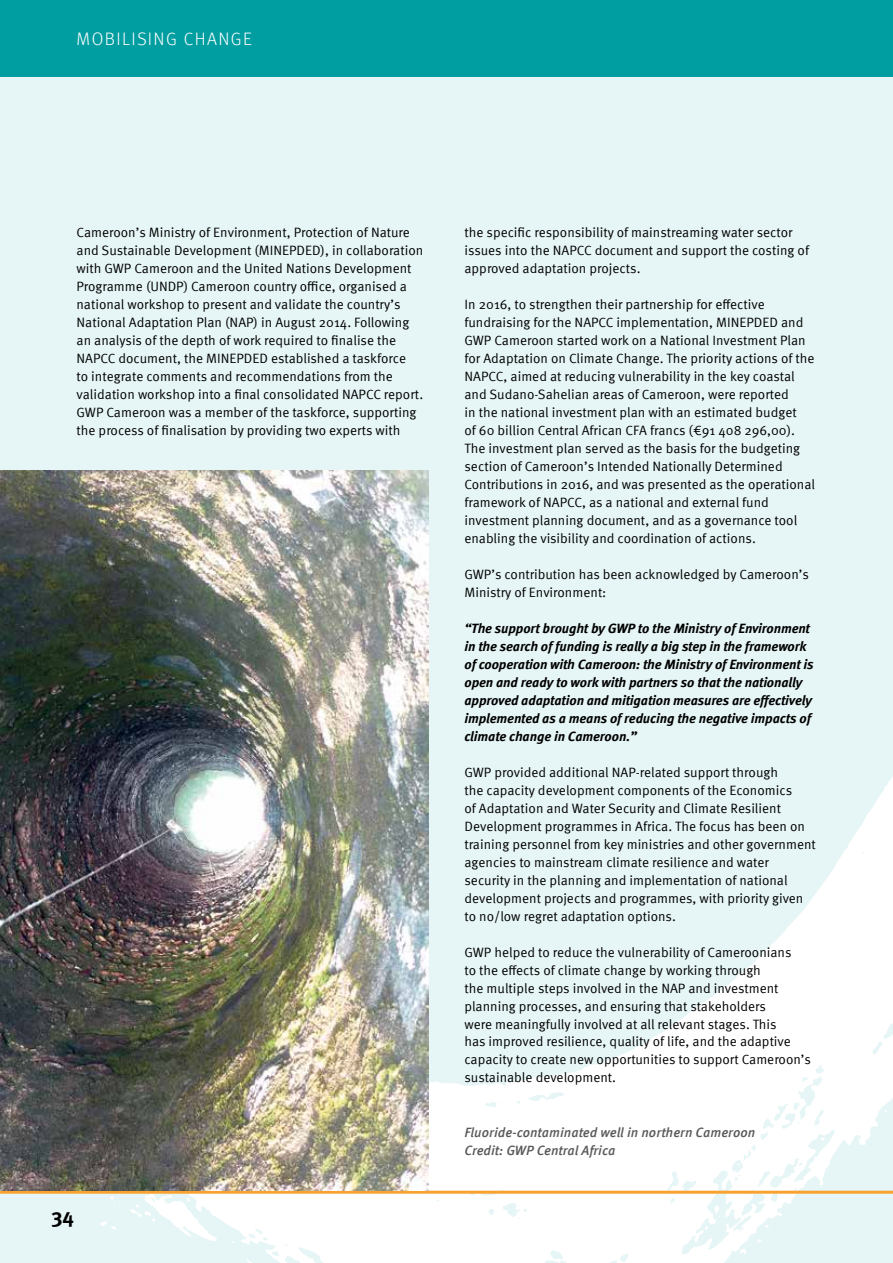
<style>
.page{position:relative;width:893px;height:1263px;background:#fff}
.page>*{position:absolute;margin:0;border:0;box-sizing:border-box;transform-origin:0 0}
.t1{font:700 21px "Meta Pro";color:#000}
.t2{font:300 18px "Meta Pro";color:#fff}
.t3{font:13.5px/18px "Meta Pro";color:#000}
.t4{font:italic 700 13.5px/18px "Meta Pro";letter-spacing:-.01em;color:#000}
.t5{font:italic 500 13.5px/18px "Meta Pro";color:#58595b}
</style>
<div class="page">
<div style="left:0;top:77px;width:893px;height:1186px;background:#e6f5f5"></div>
<svg style="left:100px;top:723px;width:793px;height:540px"></svg>
<svg style="left:130px;top:1194px;width:88px;height:47px"></svg>
<div style="left:0;top:0;width:893px;height:77px;background:#009ea1"></div>
<hr style="left:0;top:1191px;width:893px;height:3px;background:#faa22f">
<img style="left:0;top:471px;width:428px;height:720px">
<h2 class="t2" style="left:77px;top:26px;width:26px">MOBILISING</h2>
<h2 class="t2" style="left:184px;top:26px;width:36px">CHANGE</h2>
<p class="t3" style="left:77px;top:222px;width:348px">Cameroon’s Ministry of Environment, Protection of Nature and Sustainable Development (MINEPDED), in collaboration with GWP Cameroon and the United Nations Development Programme (UNDP) Cameroon country office, organised a national workshop to present and validate the country’s National Adaptation Plan (NAP) in August 2014. Following an analysis of the depth of work required to finalise the NAPCC document, the MINEPDED established a taskforce<br>to integrate comments and recommendations from the validation workshop into a final consolidated NAPCC report.<br>GWP Cameroon was a member of the taskforce, supporting the process of finalisation by providing two experts with</p>
<p class="t3" style="left:464px;top:222px;width:346px">the specific responsibility of mainstreaming water sector issues into the NAPCC document and support the costing of approved adaptation projects.</p>
<p class="t3" style="left:464px;top:294px;width:352px">In 2016, to strengthen their partnership for effective fundraising for the NAPCC implementation, MINEPDED and GWP Cameroon started work on a National Investment Plan for Adaptation on Climate Change. The priority actions of the NAPCC, aimed at reducing vulnerability in the key coastal and Sudano-Sahelian areas of Cameroon, were reported<br>in the national investment plan with an estimated budget<br>of 60 billion Central African CFA francs (€91 408 296,00).<br>The investment plan served as the basis for the budgeting section of Cameroon’s Intended Nationally Determined Contributions in 2016, and was presented as the operational framework of NAPCC, as a national and external fund investment planning document, and as a governance tool enabling the visibility and coordination of actions.</p>
<p class="t3" style="left:464px;top:564px;width:346px">GWP’s contribution has been acknowledged by Cameroon’s<br>Ministry of Environment:</p>
<p class="t4" style="left:464px;top:618px;width:351px">“The support brought by GWP to the Ministry of Environment in the search of funding is really a big step in the framework of cooperation with Cameroon: the Ministry of Environment is open and ready to work with partners so that the nationally approved adaptation and mitigation measures are effectively implemented as a means of reducing the negative impacts of climate change in Cameroon.”</p>
<p class="t3" style="left:464px;top:762px;width:353px">GWP provided additional NAP-related support through<br>the capacity development components of the Economics<br>of Adaptation and Water Security and Climate Resilient Development programmes in Africa. The focus has been on training personnel from key ministries and other government agencies to mainstream climate resilience and water security in the planning and implementation of national development projects and programmes, with priority given to no/low regret adaptation options.</p>
<p class="t3" style="left:464px;top:942px;width:348px">GWP helped to reduce the vulnerability of Cameroonians<br>to the effects of climate change by working through<br>the multiple steps involved in the NAP and investment planning processes, and ensuring that stakeholders<br>were meaningfully involved at all relevant stages. This<br>has improved resilience, quality of life, and the adaptive capacity to create new opportunities to support Cameroon’s sustainable development.</p>
<h1 class="t1" style="left:51px;top:1200px;width:24px">34</h1>
<p class="t5" style="left:464px;top:1122px;width:292px">Fluoride-contaminated well in northern Cameroon<br>Credit: GWP Central Africa</p>
</div>
